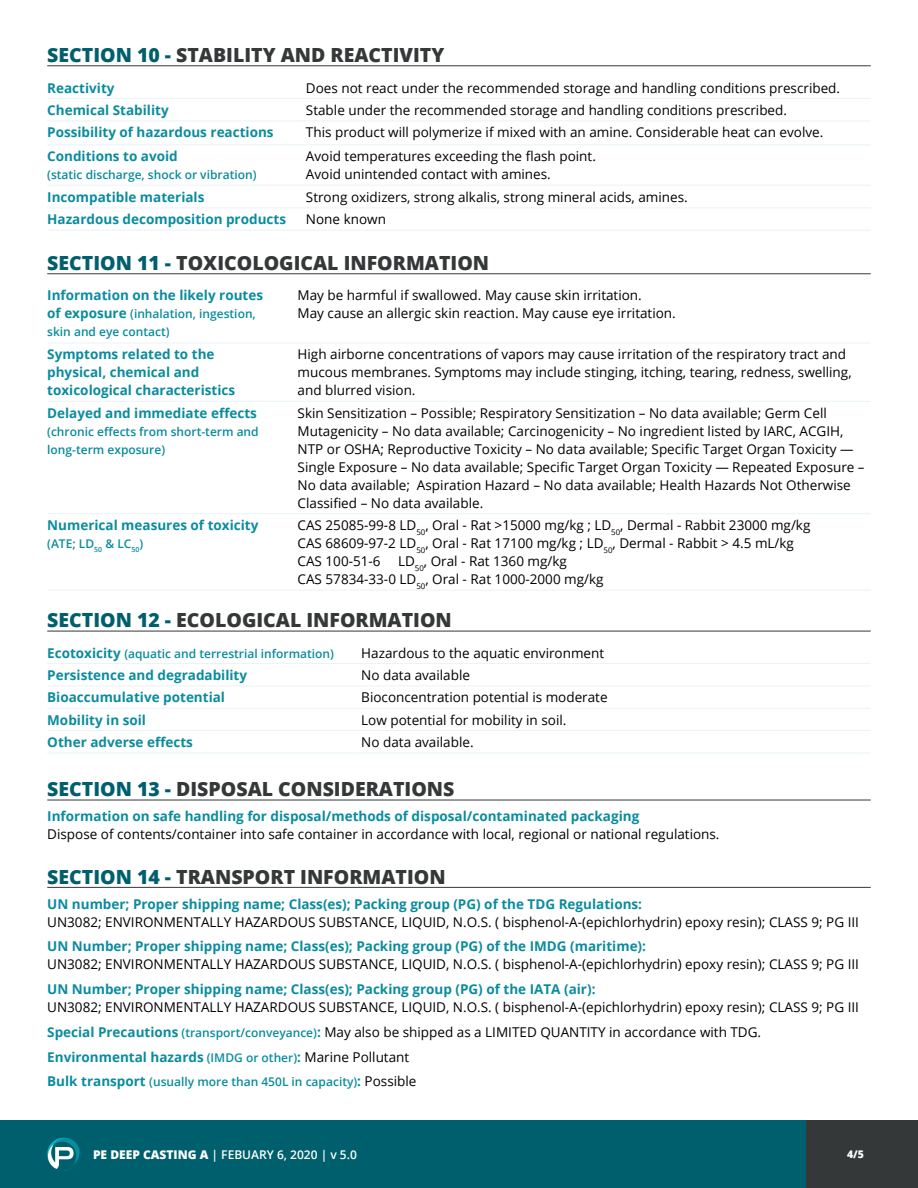
<style>
.page{position:relative;width:918px;height:1188px;background:#fff}
.page>*{position:absolute;margin:0;border:0;box-sizing:border-box;transform-origin:0 0}
.t1{font:800 19.5px "Open Sans";color:#353838}
.t2{font:13.5px/18px "Open Sans";color:#000}
.t3{font:700 13.5px/18px "Open Sans";color:#0a8c9e}
.t4{font:600 12px/18px "Open Sans";color:#0a8c9e}
.t5{font:600 12px "Open Sans";color:#0a8c9e}
.t6{font:600 12px "Open Sans";color:#fff}
.t7{font:800 10.5px "Open Sans";color:#fff}
.s1{color:#005f6c}
.s2{font-weight:700;font-size:13.5px}
.s3{font-weight:700;color:#0a8c9e}
.s4{font-weight:600;font-size:12px;color:#0a8c9e}
.s5{font-weight:400;font-size:13.5px;color:#000}
.s6{font-weight:800}
</style>
<div class="page">
<div style="left:805px;top:1120px;width:113px;height:68px;background:#353838"></div>
<div style="left:84px;top:1120px;width:722px;height:68px;background:#005f6c"></div>
<div style="left:0;top:1120px;width:113px;height:68px;background:#005f6c"></div>
<svg style="left:47px;top:1137px;width:33px;height:34px"></svg>
<hr style="left:47px;top:65px;width:824px;height:1px;background:#353838">
<svg style="left:47px;top:120px;width:824px;height:88px"></svg>
<hr style="left:47px;top:98px;width:253px;height:1px;background:#e9f4f7">
<hr style="left:300px;top:98px;width:571px;height:1px;background:#e9f4f7">
<hr style="left:47px;top:121px;width:253px;height:1px;background:#e9f4f7">
<hr style="left:300px;top:121px;width:571px;height:1px;background:#e9f4f7">
<hr style="left:47px;top:144px;width:253px;height:1px;background:#e9f4f7">
<hr style="left:300px;top:144px;width:571px;height:1px;background:#e9f4f7">
<hr style="left:47px;top:185px;width:253px;height:1px;background:#e9f4f7">
<hr style="left:300px;top:185px;width:571px;height:1px;background:#e9f4f7">
<hr style="left:47px;top:208px;width:253px;height:1px;background:#e9f4f7">
<hr style="left:300px;top:208px;width:571px;height:1px;background:#e9f4f7">
<hr style="left:47px;top:230px;width:253px;height:1px;background:#e9f4f7">
<hr style="left:300px;top:230px;width:571px;height:1px;background:#e9f4f7">
<hr style="left:47px;top:273px;width:824px;height:1px;background:#353838">
<svg style="left:48px;top:342px;width:243px;height:248px"></svg>
<hr style="left:47px;top:343px;width:245px;height:1px;background:#e9f4f7">
<hr style="left:292px;top:343px;width:579px;height:1px;background:#e9f4f7">
<hr style="left:47px;top:401px;width:245px;height:1px;background:#e9f4f7">
<hr style="left:292px;top:401px;width:579px;height:1px;background:#e9f4f7">
<hr style="left:47px;top:513px;width:245px;height:1px;background:#e9f4f7">
<hr style="left:292px;top:513px;width:579px;height:1px;background:#e9f4f7">
<hr style="left:47px;top:590px;width:245px;height:1px;background:#e9f4f7">
<hr style="left:292px;top:590px;width:579px;height:1px;background:#e9f4f7">
<hr style="left:47px;top:631px;width:824px;height:1px;background:#353838">
<svg style="left:48px;top:685px;width:307px;height:68px"></svg>
<hr style="left:47px;top:663px;width:308px;height:1px;background:#e9f4f7">
<hr style="left:355px;top:663px;width:516px;height:1px;background:#e9f4f7">
<hr style="left:47px;top:686px;width:308px;height:1px;background:#e9f4f7">
<hr style="left:355px;top:686px;width:516px;height:1px;background:#e9f4f7">
<hr style="left:47px;top:708px;width:308px;height:1px;background:#e9f4f7">
<hr style="left:355px;top:708px;width:516px;height:1px;background:#e9f4f7">
<hr style="left:47px;top:730px;width:308px;height:1px;background:#e9f4f7">
<hr style="left:355px;top:730px;width:516px;height:1px;background:#e9f4f7">
<hr style="left:47px;top:753px;width:308px;height:1px;background:#e9f4f7">
<hr style="left:355px;top:753px;width:516px;height:1px;background:#e9f4f7">
<hr style="left:47px;top:800px;width:824px;height:1px;background:#353838">
<hr style="left:47px;top:887px;width:824px;height:1px;background:#353838">
<h1 class="t1" style="left:47px;top:40px;width:399px"><span class="s1">SECTION 10 -</span> STABILITY AND REACTIVITY</h1>
<p class="t3" style="left:47px;top:78px;width:69px">Reactivity</p>
<p class="t2" style="left:306px;top:78px;width:536px">Does not react under the recommended storage and handling conditions prescribed.</p>
<p class="t3" style="left:47px;top:101px;width:123px">Chemical Stability</p>
<p class="t2" style="left:306px;top:101px;width:483px">Stable under the recommended storage and handling conditions prescribed.</p>
<p class="t3" style="left:47px;top:123px;width:228px">Possibility of hazardous reactions</p>
<p class="t2" style="left:306px;top:123px;width:519px">This product will polymerize if mixed with an amine. Considerable heat can evolve.</p>
<p class="t3" style="left:47px;top:147px;width:132px">Conditions to avoid</p>
<p class="t5" style="left:47px;top:167px;width:211px">(static discharge, shock or vibration)</p>
<p class="t2" style="left:306px;top:147px;width:291px">Avoid temperatures exceeding the flash point.<br>Avoid unintended contact with amines.</p>
<p class="t3" style="left:47px;top:187px;width:159px">Incompatible materials</p>
<p class="t2" style="left:306px;top:187px;width:383px">Strong oxidizers, strong alkalis, strong mineral acids, amines.</p>
<p class="t3" style="left:47px;top:210px;width:240px">Hazardous decomposition products</p>
<p class="t2" style="left:306px;top:210px;width:82px">None known</p>
<h1 class="t1" style="left:47px;top:248px;width:443px"><span class="s1">SECTION 11 -</span> TOXICOLOGICAL INFORMATION</h1>
<p class="t3" style="left:47px;top:286px;width:217px">Information on the likely routes</p>
<p class="t4" style="left:47px;top:305px;width:210px"><span class="s2">of exposure</span> (inhalation, ingestion, skin and eye contact)</p>
<p class="t2" style="left:298px;top:286px;width:380px">May be harmful if swallowed. May cause skin irritation.<br>May cause an allergic skin reaction. May cause eye irritation.</p>
<p class="t3" style="left:47px;top:345px;width:189px">Symptoms related to the physical, chemical and toxicological characteristics</p>
<p class="t2" style="left:298px;top:345px;width:556px">High airborne concentrations of vapors may cause irritation of the respiratory tract and mucous membranes. Symptoms may include stinging, itching, tearing, redness, swelling, and blurred vision.</p>
<p class="t3" style="left:47px;top:403px;width:211px">Delayed and immediate effects</p>
<p class="t4" style="left:47px;top:422px;width:213px">(chronic effects from short-term and long-term exposure)</p>
<p class="t2" style="left:298px;top:403px;width:569px">Skin Sensitization – Possible; Respiratory Sensitization – No data available; Germ Cell Mutagenicity – No data available; Carcinogenicity – No ingredient listed by IARC, ACGIH, NTP or OSHA; Reproductive Toxicity – No data available; Specific Target Organ Toxicity — Single Exposure – No data available; Specific Target Organ Toxicity — Repeated Exposure – No data available; Aspiration Hazard – No data available; Health Hazards Not Otherwise Classified – No data available.</p>
<p class="t3" style="left:47px;top:516px;width:213px">Numerical measures of toxicity</p>
<p class="t4" style="left:47px;top:534px;width:97px">(ATE; LD<sub>50</sub> &amp; LC<sub>50</sub>)</p>
<p class="t2" style="left:298px;top:516px;width:514px">CAS 25085-99-8 LD<sub>50</sub>, Oral - Rat &gt;15000 mg/kg ; LD<sub>50</sub>, Dermal - Rabbit 23000 mg/kg<br>CAS 68609-97-2 LD<sub>50</sub>, Oral - Rat 17100 mg/kg ; LD<sub>50</sub>, Dermal - Rabbit &gt; 4.5 mL/kg<br>CAS 100-51-6</p>
<p class="t2" style="left:298px;top:552px;width:308px;text-indent:101px">LD<sub>50</sub>, Oral - Rat 1360 mg/kg<br>CAS 57834-33-0 LD<sub>50</sub>, Oral - Rat 1000-2000 mg/kg</p>
<h1 class="t1" style="left:47px;top:606px;width:406px"><span class="s1">SECTION 12 -</span> ECOLOGICAL INFORMATION</h1>
<p class="t4" style="left:47px;top:644px;width:288px"><span class="s2">Ecotoxicity</span> (aquatic and terrestrial information)</p>
<p class="t2" style="left:361px;top:643px;width:244px">Hazardous to the aquatic environment</p>
<p class="t3" style="left:47px;top:666px;width:201px">Persistence and degradability</p>
<p class="t2" style="left:361px;top:666px;width:110px">No data available</p>
<p class="t3" style="left:47px;top:688px;width:179px">Bioaccumulative potential</p>
<p class="t2" style="left:361px;top:688px;width:248px">Bioconcentration potential is moderate</p>
<p class="t3" style="left:47px;top:710px;width:100px">Mobility in soil</p>
<p class="t2" style="left:361px;top:710px;width:207px">Low potential for mobility in soil.</p>
<p class="t3" style="left:47px;top:733px;width:147px">Other adverse effects</p>
<p class="t2" style="left:361px;top:733px;width:114px">No data available.</p>
<h1 class="t1" style="left:47px;top:774px;width:409px"><span class="s1">SECTION 13 -</span> DISPOSAL CONSIDERATIONS</h1>
<p class="t3" style="left:47px;top:807px;width:594px">Information on safe handling for disposal/methods of disposal/contaminated packaging</p>
<p class="t2" style="left:47px;top:825px;width:674px">Dispose of contents/container into safe container in accordance with local, regional or national regulations.</p>
<h1 class="t1" style="left:47px;top:862px;width:400px"><span class="s1">SECTION 14 -</span> TRANSPORT INFORMATION</h1>
<p class="t3" style="left:47px;top:894px;width:596px">UN number; Proper shipping name; Class(es); Packing group (PG) of the TDG Regulations:</p>
<p class="t2" style="left:47px;top:912px;width:813px">UN3082; ENVIRONMENTALLY HAZARDOUS SUBSTANCE, LIQUID, N.O.S. ( bisphenol-A-(epichlorhydrin) epoxy resin); CLASS 9; PG III</p>
<p class="t3" style="left:47px;top:937px;width:600px">UN Number; Proper shipping name; Class(es); Packing group (PG) of the IMDG (maritime):</p>
<p class="t2" style="left:47px;top:955px;width:813px">UN3082; ENVIRONMENTALLY HAZARDOUS SUBSTANCE, LIQUID, N.O.S. ( bisphenol-A-(epichlorhydrin) epoxy resin); CLASS 9; PG III</p>
<p class="t3" style="left:47px;top:980px;width:550px">UN Number; Proper shipping name; Class(es); Packing group (PG) of the IATA (air):</p>
<p class="t2" style="left:47px;top:994px;width:813px;line-height:24.8px">UN3082; ENVIRONMENTALLY HAZARDOUS SUBSTANCE, LIQUID, N.O.S. ( bisphenol-A-(epichlorhydrin) epoxy resin); CLASS 9; PG III<br><span class="s3">Special Precautions</span> <span class="s4">(transport/conveyance)</span><span class="s3">:</span> May also be shipped as a LIMITED QUANTITY in accordance with TDG.<br><span class="s3">Environmental hazards</span> <span class="s4">(IMDG or other)</span><span class="s3">:</span> Marine Pollutant</p>
<p class="t4" style="left:47px;top:1073px;width:371px"><span class="s2">Bulk transport</span> (usually more than 450L in capacity)<span class="s2">:</span> <span class="s5">Possible</span></p>
<p class="t6" style="left:93px;top:1146px;width:265px"><span class="s6">PE DEEP CASTING A</span> | FEBUARY 6, 2020 | v 5.0</p>
<p class="t7" style="left:847px;top:1146px;width:18px">4/5</p>
</div>
